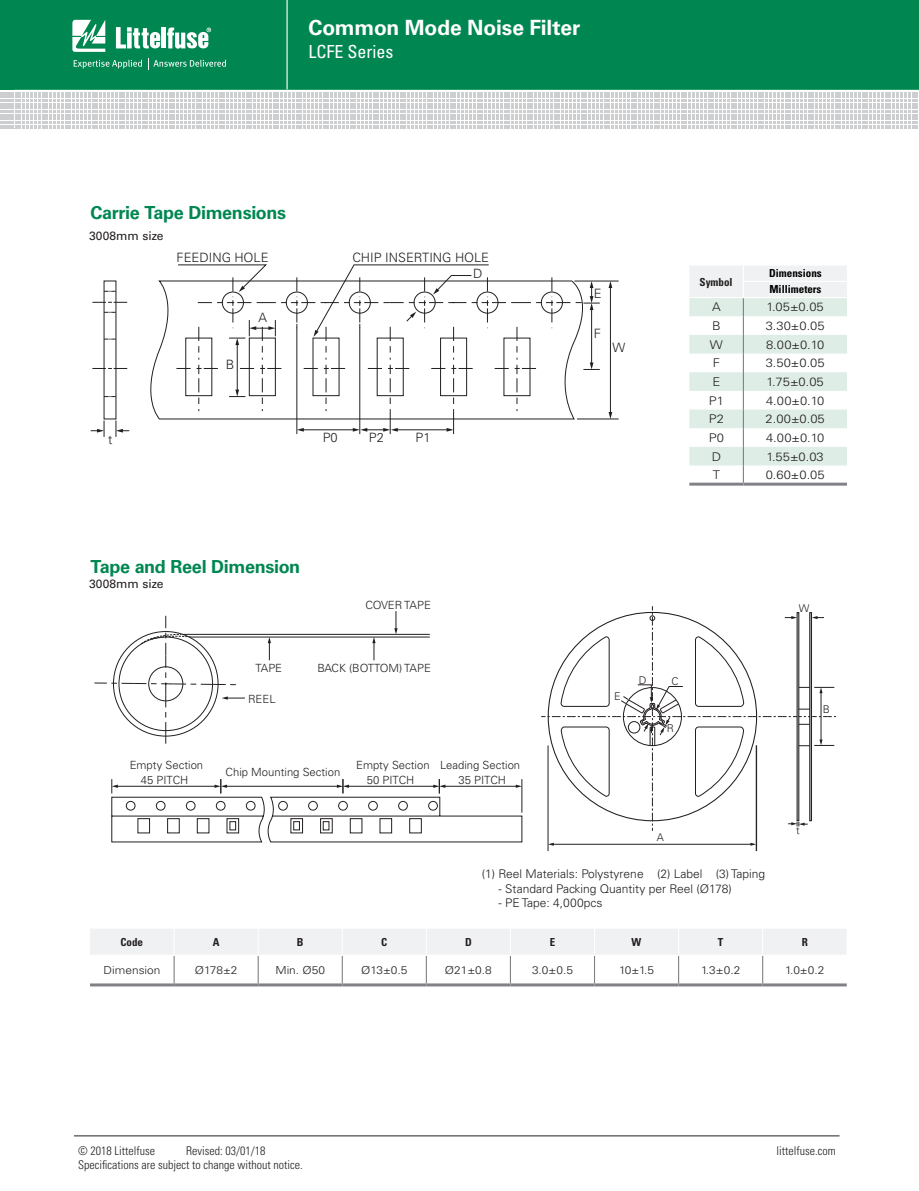
<style>
.page{position:relative;width:919px;height:1191px;background:#fff}
.page>*{position:absolute;margin:0;border:0;box-sizing:border-box;transform-origin:0 0}
.t1{font:700 21px "Univers LT Std";letter-spacing:-.005em;color:#fff}
.Strong_Bold_Body{font:700 18px "Univers LT Std";letter-spacing:-.02em;color:#008751}
.ch_subtitle_L{font:condensed 18px "Univers LT Std";color:#fff}
.t2{font:300 12.9px/17px "Univers LT Std";color:#231f20}
.table_txt{font:300 12px "Univers LT Std";color:#231f20;scale:1.08 1}
.table_txt-2{font:300 12px "Univers LT Std";color:#231f20}
.t3{font:300 condensed 12px "Univers LT Std";color:#231f20}
.Series_Page_Heading{font:12px "Univers LT Std";color:#231f20}
.t4{font:300 11.25px "Univers LT Std";color:#231f20}
.table_txt-3{font:300 10.95px "Univers LT Std";color:#231f20;scale:1.08 1}
.table_hd_ld10_5{font:700 condensed 10.95px "Univers LT Std";color:#000}
.table_hd_ld10_5-2{font:700 condensed 10.95px "Univers LT Std";color:#231f20}
.t5{font:300 10.65px "Univers LT Std";color:#231f20}
</style>
<div class="page">
<hr style="left:74px;top:1135px;width:765px;height:1px;background:#231f20">
<svg style="left:0;top:0;width:917px;height:127px;background:#46a37e"></svg>
<hr style="left:183px;top:634px;width:247px;height:1px;background:#231f20">
<hr style="left:190px;top:636px;width:240px;height:1px;background:#231f20">
<svg style="left:268px;top:637px;width:3px;height:23px"></svg>
<svg style="left:94px;top:615px;width:151px;height:129px"></svg>
<svg style="left:372px;top:637px;width:3px;height:23px"></svg>
<svg style="left:394px;top:611px;width:3px;height:23px"></svg>
<svg style="left:111px;top:779px;width:411px;height:63px"></svg>
<hr style="left:547px;top:745px;width:1px;height:106px;background:#231f20">
<hr style="left:552px;top:844px;width:199px;height:1px;background:#231f20">
<svg style="left:548px;top:842px;width:5px;height:4px"></svg>
<svg style="left:750px;top:842px;width:6px;height:4px"></svg>
<hr style="left:756px;top:745px;width:1px;height:106px;background:#231f20">
<svg style="left:541px;top:606px;width:296px;height:224px"></svg>
<svg style="left:90px;top:929px;width:756px;height:54px"></svg>
<hr style="left:173px;top:928px;width:2px;height:26px;background:#fff">
<hr style="left:257px;top:955px;width:2px;height:28px;background:#808285">
<hr style="left:173px;top:955px;width:2px;height:28px;background:#808285">
<hr style="left:90px;top:983px;width:84px;height:3px;background:#808285">
<hr style="left:174px;top:983px;width:84px;height:3px;background:#808285">
<hr style="left:258px;top:983px;width:84px;height:3px;background:#808285">
<hr style="left:342px;top:983px;width:84px;height:3px;background:#808285">
<hr style="left:426px;top:983px;width:84px;height:3px;background:#808285">
<hr style="left:510px;top:983px;width:84px;height:3px;background:#808285">
<hr style="left:594px;top:983px;width:84px;height:3px;background:#808285">
<hr style="left:678px;top:983px;width:84px;height:3px;background:#808285">
<hr style="left:762px;top:983px;width:84px;height:3px;background:#808285">
<hr style="left:90px;top:954px;width:84px;height:1px;background:#fff">
<hr style="left:174px;top:954px;width:84px;height:1px;background:#fff">
<hr style="left:258px;top:954px;width:84px;height:1px;background:#fff">
<hr style="left:342px;top:954px;width:84px;height:1px;background:#fff">
<hr style="left:426px;top:954px;width:84px;height:1px;background:#fff">
<hr style="left:510px;top:954px;width:84px;height:1px;background:#fff">
<hr style="left:594px;top:954px;width:84px;height:1px;background:#fff">
<hr style="left:678px;top:954px;width:84px;height:1px;background:#fff">
<hr style="left:762px;top:954px;width:84px;height:1px;background:#fff">
<svg style="left:92px;top:302px;width:35px;height:1px"></svg>
<svg style="left:92px;top:368px;width:35px;height:1px"></svg>
<svg style="left:104px;top:339px;width:12px;height:1px"></svg>
<svg style="left:104px;top:396px;width:12px;height:1px"></svg>
<svg style="left:104px;top:312px;width:12px;height:1px"></svg>
<svg style="left:104px;top:291px;width:12px;height:1px"></svg>
<svg style="left:116px;top:420px;width:13px;height:17px"></svg>
<hr style="left:577px;top:418px;width:41px;height:1px;background:#231f20">
<hr style="left:574px;top:281px;width:44px;height:1px;background:#231f20">
<hr style="left:610px;top:287px;width:1px;height:126px;background:#231f20">
<svg style="left:608px;top:281px;width:4px;height:7px"></svg>
<svg style="left:608px;top:412px;width:4px;height:7px"></svg>
<svg style="left:91px;top:420px;width:14px;height:17px"></svg>
<svg style="left:150px;top:280px;width:26px;height:140px"></svg>
<svg style="left:176px;top:264px;width:423px;height:170px"></svg>
<hr style="left:689px;top:482px;width:54px;height:3px;background:#808285">
<hr style="left:743px;top:482px;width:103px;height:3px;background:#808285">
<svg style="left:689px;top:266px;width:157px;height:216px"></svg>
<hr style="left:689px;top:297px;width:54px;height:1px;background:#fff">
<hr style="left:743px;top:297px;width:103px;height:1px;background:#fff">
<p class="t1" style="left:308px;top:16px;width:273px">Common Mode Noise Filter</p>
<p class="ch_subtitle_L" style="left:308px;top:40px;width:86px">LCFE Series</p>
<p class="Strong_Bold_Body" style="left:91px;top:202px;width:197px">Carrie Tape Dimensions</p>
<p class="Series_Page_Heading" style="left:89px;top:229px;width:76px">3008mm size</p>
<p class="t2" style="left:177px;top:248px;width:93px">FEEDING HOLE</p>
<p class="t2" style="left:473px;top:248px;width:18px;text-indent:-121px">CHIP INSERTING HOLE<br>D</p>
<p class="t2" style="left:258px;top:309px;width:10px">A</p>
<p class="t2" style="left:226px;top:356px;width:10px">B</p>
<p class="t2" style="left:108px;top:431px;width:6px">t</p>
<p class="t2" style="left:322px;top:429px;width:17px">P0</p>
<p class="t2" style="left:369px;top:429px;width:17px">P2</p>
<p class="t2" style="left:415px;top:429px;width:17px">P1</p>
<p class="Strong_Bold_Body" style="left:91px;top:556px;width:211px">Tape and Reel Dimension</p>
<p class="Series_Page_Heading" style="left:89px;top:577px;width:76px">3008mm size</p>
<p class="t4" style="left:255px;top:661px;width:28px">TAPE</p>
<p class="t4" style="left:248px;top:692px;width:29px">REEL</p>
<p class="t4" style="left:365px;top:598px;width:67px">COVER TAPE</p>
<p class="t4" style="left:317px;top:661px;width:115px">BACK (BOTTOM) TAPE</p>
<p class="t4" style="left:130px;top:758px;width:75px">Empty Section</p>
<p class="t4" style="left:356px;top:758px;width:166px">Empty Section Leading Section</p>
<p class="t4" style="left:225px;top:765px;width:116px">Chip Mounting Section</p>
<p class="t4" style="left:367px;top:773px;width:49px">50 PITCH</p>
<p class="t4" style="left:458px;top:773px;width:49px">35 PITCH</p>
<p class="t4" style="left:141px;top:773px;width:49px">45 PITCH</p>
<p class="t2" style="left:593px;top:285px;width:9px">E</p>
<p class="t2" style="left:593px;top:325px;width:9px">F</p>
<p class="t2" style="left:612px;top:339px;width:14px">W</p>
<p class="table_hd_ld10_5-2" style="left:699px;top:275px;width:35px">Symbol</p>
<p class="table_hd_ld10_5" style="left:769px;top:267px;width:54px">Dimensions</p>
<p class="table_hd_ld10_5" style="left:769px;top:283px;width:54px">Millimeters</p>
<p class="table_txt" style="left:712px;top:300px;width:9px">A</p>
<p class="table_txt" style="left:766px;top:300px;width:54px">1.05±0.05</p>
<p class="table_txt" style="left:712px;top:318px;width:9px">B</p>
<p class="table_txt" style="left:765px;top:318px;width:56px">3.30±0.05</p>
<p class="table_txt" style="left:709px;top:337px;width:13px">W</p>
<p class="table_txt" style="left:766px;top:337px;width:55px">8.00±0.10</p>
<p class="table_txt" style="left:712px;top:356px;width:8px">F</p>
<p class="table_txt" style="left:765px;top:356px;width:56px">3.50±0.05</p>
<p class="table_txt" style="left:712px;top:374px;width:9px">E</p>
<p class="table_txt" style="left:766px;top:374px;width:54px">1.75±0.05</p>
<p class="table_txt" style="left:708px;top:393px;width:15px">P1</p>
<p class="table_txt" style="left:766px;top:393px;width:55px">4.00±0.10</p>
<p class="table_txt" style="left:708px;top:412px;width:15px">P2</p>
<p class="table_txt" style="left:765px;top:412px;width:56px">2.00±0.05</p>
<p class="table_txt" style="left:708px;top:430px;width:15px">P0</p>
<p class="table_txt" style="left:766px;top:430px;width:55px">4.00±0.10</p>
<p class="table_txt" style="left:711px;top:449px;width:10px">D</p>
<p class="table_txt" style="left:766px;top:449px;width:54px">1.55±0.03</p>
<p class="table_txt" style="left:712px;top:468px;width:8px">T</p>
<p class="table_txt" style="left:765px;top:468px;width:56px">0.60±0.05</p>
<p class="t5" style="left:614px;top:690px;width:8px">E</p>
<p class="t5" style="left:638px;top:673px;width:9px">D</p>
<p class="t5" style="left:671px;top:674px;width:9px">C</p>
<p class="t5" style="left:666px;top:722px;width:9px">R</p>
<p class="t5" style="left:656px;top:831px;width:9px">A</p>
<p class="t5" style="left:798px;top:602px;width:12px">W</p>
<p class="t5" style="left:822px;top:703px;width:9px">B</p>
<p class="t5" style="left:796px;top:824px;width:5px">t</p>
<p class="table_txt-2" style="left:481px;top:867px;width:285px">(1) Reel Materials: Polystyrene (2) Label (3) Taping</p>
<p class="table_txt-2" style="left:498px;top:881px;width:235px">- Standard Packing Quantity per Reel (Ø178)</p>
<p class="table_txt-2" style="left:498px;top:895px;width:105px">- PE Tape: 4,000pcs</p>
<p class="table_hd_ld10_5-2" style="left:120px;top:935px;width:24px">Code</p>
<p class="table_hd_ld10_5-2" style="left:213px;top:935px;width:8px">A</p>
<p class="table_hd_ld10_5-2" style="left:297px;top:935px;width:8px">B</p>
<p class="table_hd_ld10_5-2" style="left:381px;top:935px;width:8px">C</p>
<p class="table_hd_ld10_5-2" style="left:465px;top:935px;width:8px">D</p>
<p class="table_hd_ld10_5-2" style="left:549px;top:935px;width:7px">E</p>
<p class="table_hd_ld10_5-2" style="left:631px;top:935px;width:11px">W</p>
<p class="table_hd_ld10_5-2" style="left:717px;top:935px;width:7px">T</p>
<p class="table_hd_ld10_5-2" style="left:801px;top:935px;width:8px">R</p>
<p class="table_txt-3" style="left:104px;top:963px;width:54px">Dimension</p>
<p class="table_txt-3" style="left:195px;top:963px;width:41px">Ø178±2</p>
<p class="table_txt-3" style="left:275px;top:963px;width:47px">Min. Ø50</p>
<p class="table_txt-3" style="left:361px;top:963px;width:44px">Ø13±0.5</p>
<p class="table_txt-3" style="left:445px;top:963px;width:45px">Ø21±0.8</p>
<p class="table_txt-3" style="left:532px;top:963px;width:39px">3.0±0.5</p>
<p class="table_txt-3" style="left:619px;top:963px;width:34px">10±1.5</p>
<p class="table_txt-3" style="left:701px;top:963px;width:38px">1.3±0.2</p>
<p class="table_txt-3" style="left:785px;top:963px;width:38px">1.0±0.2</p>
<p class="t3" style="left:78px;top:1143px;width:78px">© 2018 Littelfuse</p>
<p class="t3" style="left:186px;top:1143px;width:81px">Revised: 03/01/18</p>
<p class="t3" style="left:776px;top:1143px;width:61px">littelfuse.com</p>
<p class="t3" style="left:78px;top:1157px;width:226px">Specifications are subject to change without notice.</p>
</div>
